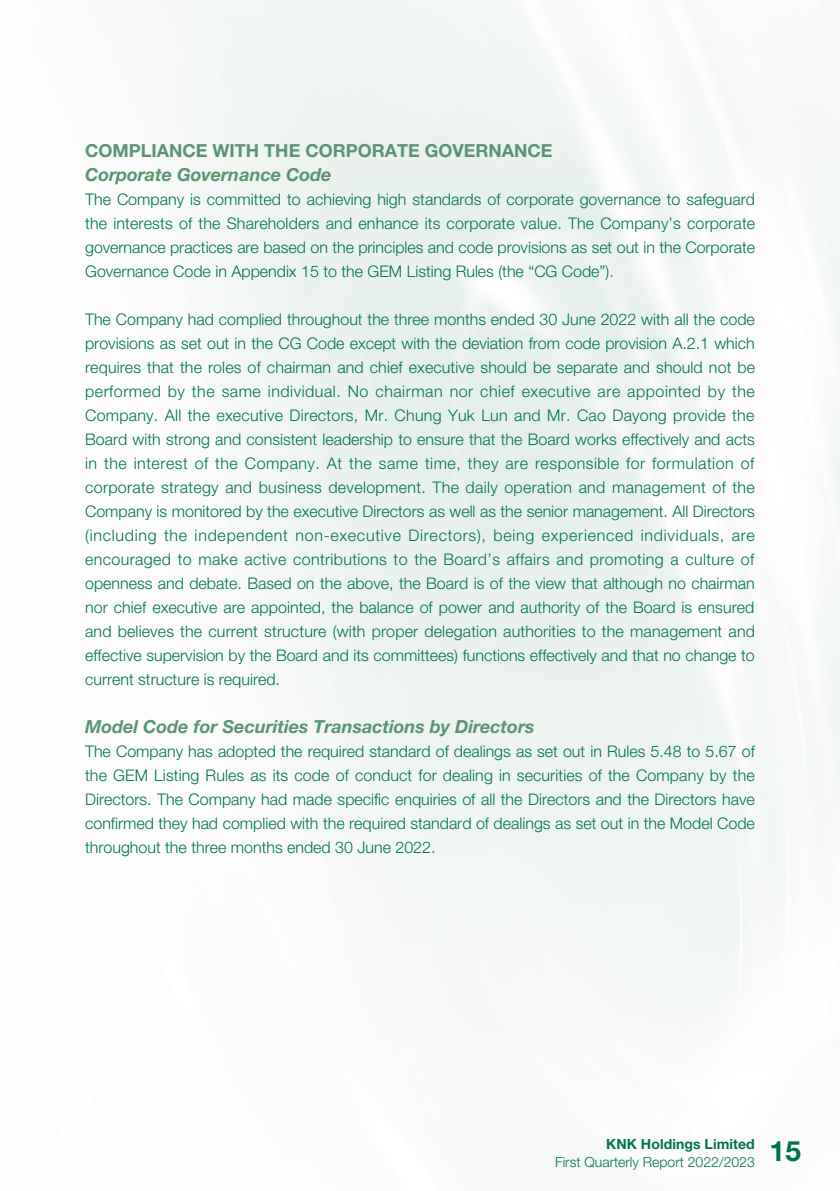
<style>
.page{position:relative;width:840px;height:1191px;background:#fff}
.page>*{position:absolute;margin:0;border:0;box-sizing:border-box;transform-origin:0 0}
.t1{font:700 28px "Helvetica Neue LT Std";color:#00734c}
.t2{font:italic 700 18px "Helvetica Neue LT Std";color:#5a9472}
.t3{font:700 18px "Helvetica Neue LT Std";color:#5a9472}
.t4{font:300 16px/24px "Helvetica Neue LT Std";color:#00734c;text-align:justify}
.t5{font:300 14px "Helvetica Neue LT Std";color:#00734c}
.t6{font:700 14px "Helvetica Neue LT Std";letter-spacing:.005em;color:#00734c}
</style>
<div class="page">
<p class="t3" style="left:85px;top:139px;width:468px">COMPLIANCE WITH THE CORPORATE GOVERNANCE</p>
<p class="t2" style="left:85px;top:163px;width:248px">Corporate Governance Code</p>
<p class="t4" style="left:85px;top:187px;width:671px">The Company is committed to achieving high standards of corporate governance to safeguard the interests of the Shareholders and enhance its corporate value. The Company’s corporate governance practices are based on the principles and code provisions as set out in the Corporate Governance Code in Appendix 15 to the GEM Listing Rules (the “CG Code”).</p>
<p class="t4" style="left:85px;top:307px;width:671px">The Company had complied throughout the three months ended 30 June 2022 with all the code provisions as set out in the CG Code except with the deviation from code provision A.2.1 which requires that the roles of chairman and chief executive should be separate and should not be performed by the same individual. No chairman nor chief executive are appointed by the Company. All the executive Directors, Mr. Chung Yuk Lun and Mr. Cao Dayong provide the Board with strong and consistent leadership to ensure that the Board works effectively and acts in the interest of the Company. At the same time, they are responsible for formulation of corporate strategy and business development. The daily operation and management of the Company is monitored by the executive Directors as well as the senior management. All Directors (including the independent non-executive Directors), being experienced individuals, are encouraged to make active contributions to the Board’s affairs and promoting a culture of openness and debate. Based on the above, the Board is of the view that although no chairman nor chief executive are appointed, the balance of power and authority of the Board is ensured and believes the current structure (with proper delegation authorities to the management and effective supervision by the Board and its committees) functions effectively and that no change to current structure is required.</p>
<p class="t2" style="left:85px;top:715px;width:450px">Model Code for Securities Transactions by Directors</p>
<p class="t4" style="left:85px;top:739px;width:671px">The Company has adopted the required standard of dealings as set out in Rules 5.48 to 5.67 of the GEM Listing Rules as its code of conduct for dealing in securities of the Company by the Directors. The Company had made specific enquiries of all the Directors and the Directors have confirmed they had complied with the required standard of dealings as set out in the Model Code throughout the three months ended 30 June 2022.</p>
<p class="t6" style="left:606px;top:1135px;width:150px">KNK Holdings Limited</p>
<p class="t5" style="left:555px;top:1153px;width:201px">First Quarterly Report 2022/2023</p>
<h1 class="t1" style="left:769px;top:1133px;width:33px">15</h1>
</div>
